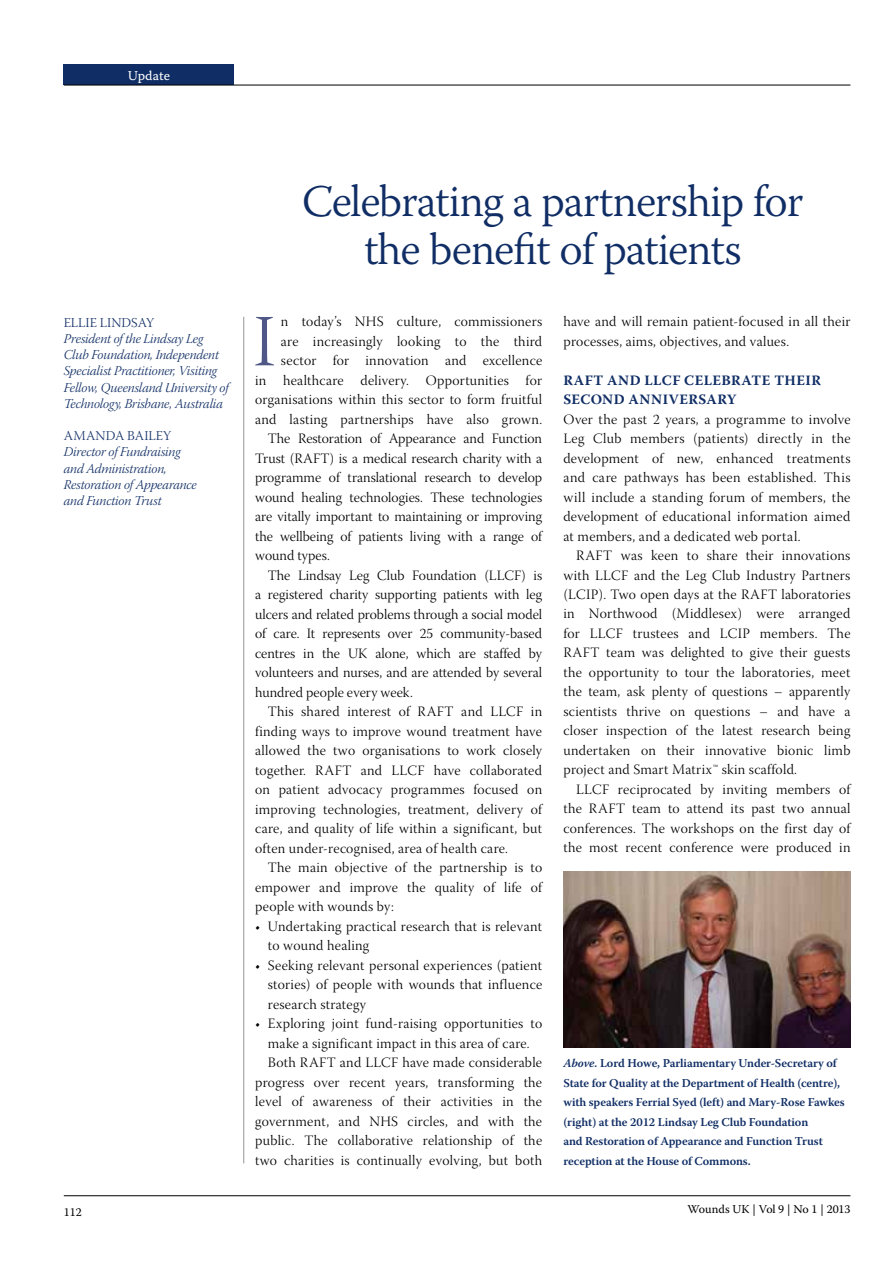
<style>
.page{position:relative;width:893px;height:1263px;background:#fff}
.page>*{position:absolute;margin:0;border:0;box-sizing:border-box;transform-origin:0 0}
.t1{font:73.35px "Warnock Pro Light Subh";color:#4e5785}
.t2{font:300 45px/48px "Warnock Pro";letter-spacing:-.025em;color:#102e65;text-align:center}
.t3{font:14.25px/19.5px "Warnock Pro Light Subh";letter-spacing:.02em;color:#000;text-align:justify}
.t4{font:14.25px "Warnock Pro Light Subh";color:#000}
.t5{font:700 14.25px "Warnock Pro";letter-spacing:.03em;color:#102e65}
.t6{font:13.5px/16.2px "Warnock Pro Light It Subh";letter-spacing:-.01em;color:#102e65}
.t7{font:13.5px "Warnock Pro Light Subh";letter-spacing:.005em;color:#102e65}
.t8{font:13.5px "Warnock Pro Capt";color:#fff}
.t9{font:600 12px/19.5px "Warnock Pro";letter-spacing:-.01em;color:#102e65}
.t10{font:12px "Warnock Pro";letter-spacing:-.005em;color:#000}
.s1{font-style:italic}
</style>
<div class="page">
<hr style="left:64px;top:1195px;width:786px;height:1px;background:#000">
<div style="left:64px;top:64px;width:170px;height:21px;background:#102e65"></div>
<hr style="left:64px;top:85px;width:786px;height:1px;background:#000">
<hr style="left:243px;top:317px;width:1px;height:846px;background:#939598">
<img style="left:563px;top:871px;width:287px;height:176px">
<p class="t8" style="left:128px;top:67px;width:44px">Update</p>
<p class="t7" style="left:64px;top:315px;width:92px">ELLIE LINDSAY</p>
<p class="t6" style="left:64px;top:332px;width:166px">President of the Lindsay Leg<br>Club Foundation, Independent<br>Specialist Practitioner, Visiting<br>Fellow, Queensland University of<br>Technology, Brisbane, Australia</p>
<p class="t7" style="left:64px;top:428px;width:109px">AMANDA BAILEY</p>
<p class="t6" style="left:64px;top:445px;width:135px">Director of Fundraising and Administration,<br>Restoration of Appearance and Function Trust</p>
<p class="t10" style="left:64px;top:1205px;width:20px">112</p>
<h2 class="t2" style="left:302px;top:177px;width:503px">Celebrating a partnership for the benefit of patients</h2>
<h1 class="t1" style="left:253px;top:302px;width:24px">I</h1>
<p class="t3" style="left:281px;top:314px;width:263px">n today’s NHS culture, commissioners</p>
<p class="t3" style="left:281px;top:333px;width:263px">are increasingly looking to the third</p>
<p class="t3" style="left:281px;top:353px;width:263px">sector for innovation and excellence</p>
<p class="t3" style="left:255px;top:372px;width:288px">in healthcare delivery. Opportunities for</p>
<p class="t3" style="left:255px;top:391px;width:289px">organisations within this sector to form fruitful</p>
<p class="t3" style="left:255px;top:411px;width:289px">and lasting partnerships have also grown.</p>
<p class="t4" style="left:268px;top:431px;width:276px">The Restoration of Appearance and Function</p>
<p class="t4" style="left:255px;top:450px;width:288px">Trust (RAFT) is a medical research charity with a</p>
<p class="t4" style="left:255px;top:470px;width:289px">programme of translational research to develop</p>
<p class="t4" style="left:255px;top:489px;width:288px">wound healing technologies. These technologies</p>
<p class="t4" style="left:255px;top:509px;width:289px">are vitally important to maintaining or improving</p>
<p class="t4" style="left:255px;top:528px;width:288px">the wellbeing of patients living with a range of</p>
<p class="t4" style="left:255px;top:548px;width:76px">wound types.</p>
<p class="t4" style="left:268px;top:567px;width:276px">The Lindsay Leg Club Foundation (LLCF) is</p>
<p class="t4" style="left:255px;top:587px;width:289px">a registered charity supporting patients with leg</p>
<p class="t4" style="left:255px;top:606px;width:288px">ulcers and related problems through a social model</p>
<p class="t4" style="left:255px;top:626px;width:289px">of care. It represents over 25 community-based</p>
<p class="t4" style="left:255px;top:645px;width:289px">centres in the UK alone, which are staffed by</p>
<p class="t4" style="left:255px;top:665px;width:289px">volunteers and nurses, and are attended by several</p>
<p class="t4" style="left:255px;top:684px;width:159px">hundred people every week.</p>
<p class="t3" style="left:268px;top:703px;width:276px">This shared interest of RAFT and LLCF in</p>
<p class="t3" style="left:255px;top:723px;width:288px">finding ways to improve wound treatment have</p>
<p class="t3" style="left:255px;top:742px;width:289px">allowed the two organisations to work closely</p>
<p class="t3" style="left:255px;top:762px;width:288px">together. RAFT and LLCF have collaborated</p>
<p class="t3" style="left:255px;top:781px;width:289px">on patient advocacy programmes focused on</p>
<p class="t3" style="left:255px;top:801px;width:288px">improving technologies, treatment, delivery of</p>
<p class="t3" style="left:255px;top:820px;width:288px">care, and quality of life within a significant, but</p>
<p class="t3" style="left:255px;top:840px;width:254px">often under-recognised, area of health care.</p>
<p class="t3" style="left:268px;top:859px;width:276px">The main objective of the partnership is to</p>
<p class="t3" style="left:255px;top:879px;width:288px">empower and improve the quality of life of</p>
<p class="t3" style="left:255px;top:898px;width:140px">people with wounds by:</p>
<p class="t3" style="left:268px;top:918px;width:276px;text-indent:-13px">• Undertaking practical research that is relevant to wound healing</p>
<p class="t3" style="left:268px;top:957px;width:276px;text-indent:-13px">• Seeking relevant personal experiences (patient stories) of people with wounds that influence research strategy</p>
<p class="t3" style="left:255px;top:1015px;width:289px">• Exploring joint fund-raising opportunities to</p>
<p class="t3" style="left:268px;top:1035px;width:263px">make a significant impact in this area of care.</p>
<p class="t3" style="left:268px;top:1054px;width:276px">Both RAFT and LLCF have made considerable</p>
<p class="t3" style="left:255px;top:1074px;width:288px">progress over recent years, transforming the</p>
<p class="t3" style="left:255px;top:1093px;width:288px">level of awareness of their activities in the</p>
<p class="t3" style="left:255px;top:1113px;width:288px">government, and NHS circles, and with the</p>
<p class="t3" style="left:255px;top:1132px;width:289px">public. The collaborative relationship of the</p>
<p class="t3" style="left:255px;top:1152px;width:288px">two charities is continually evolving, but both</p>
<p class="t3" style="left:563px;top:313px;width:288px">have and will remain patient-focused in all their processes, aims, objectives, and values.</p>
<p class="t5" style="left:563px;top:371px;width:179px">RAFT AND LLCF CELEBRAT</p>
<p class="t5" style="left:762px;top:371px;width:60px">E THEIR</p>
<p class="t5" style="left:563px;top:391px;width:174px">SECOND ANNIVERSARY</p>
<p class="t3" style="left:563px;top:411px;width:289px">Over the past 2 years, a programme to involve Leg Club members (patients) directly in the development of new, enhanced treatments and care pathways has been established. This will include a standing forum of members, the development of educational information aimed at members, and a dedicated web portal.</p>
<p class="t3" style="left:563px;top:547px;width:289px;text-indent:13px">RAFT was keen to share their innovations with LLCF and the Leg Club Industry Partners (LCIP). Two open days at the RAFT laboratories in Northwood (Middlesex) were arranged for LLCF trustees and LCIP members. The RAFT team was delighted to give their guests the opportunity to tour the laboratories, meet the team, ask plenty of questions – apparently scientists thrive on questions – and have a closer inspection of the latest research being undertaken on their innovative bionic limb project and Smart Matrix™ skin scaffold.</p>
<p class="t3" style="left:563px;top:781px;width:289px;text-indent:13px">LLCF reciprocated by inviting members of the RAFT team to attend its past two annual conferences. The workshops on the first day of the most recent conference were produced in</p>
<p class="t9" style="left:563px;top:1053px;width:283px"><span class="s1">Above.</span> Lord Howe, Parliamentary Under-Secretary of State for Quality at the Department of Health (centre), with speakers Ferrial Syed (left) and Mary-Rose Fawkes (right) at the 2012 Lindsay Leg Club Foundation<br>and Restoration of Appearance and Function Trust reception at the House of Commons.</p>
<p class="t10" style="left:687px;top:1202px;width:164px">Wounds UK | Vol 9 | No 1 | 2013</p>
</div>
